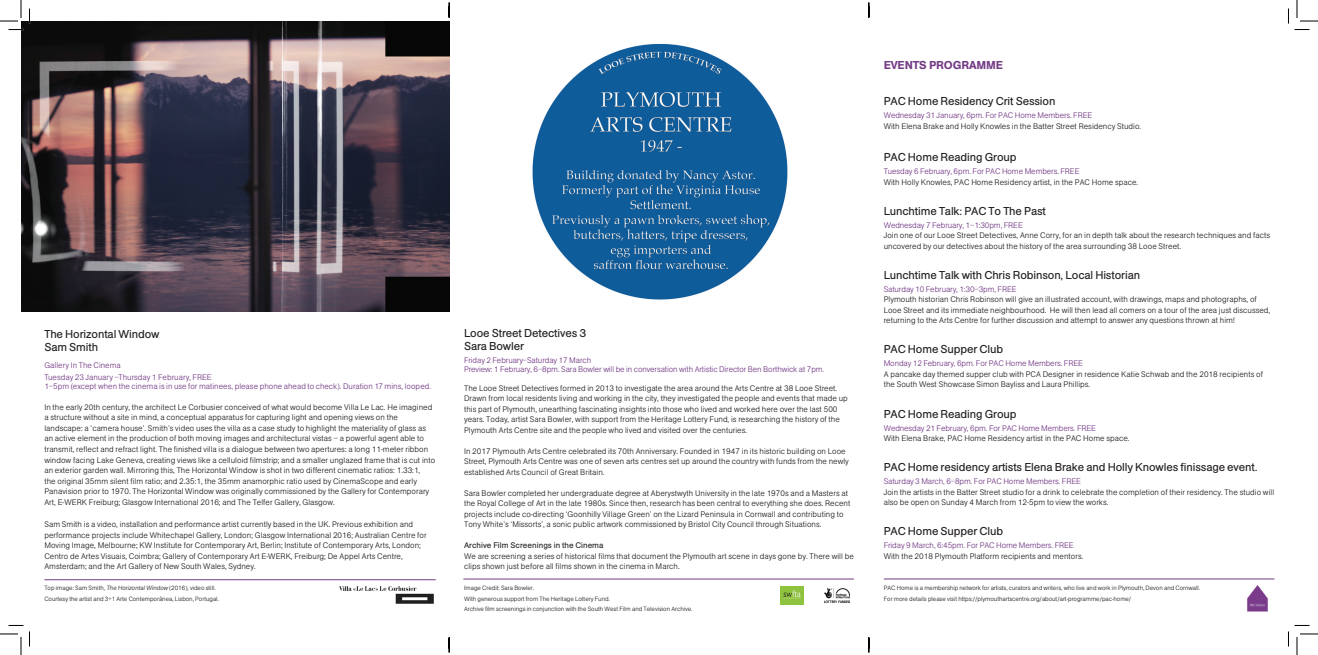
<style>
.page{position:relative;width:1318px;height:655px;background:#fff}
.page>*{position:absolute;margin:0;border:0;box-sizing:border-box;transform-origin:0 0}
.t1{font:12px/13px "AG Buch Rgl";letter-spacing:-.01em;color:#231f20}
.t2{font:12px "AG Buch Mdm";letter-spacing:-.01em;color:#743b86}
.t3{font:8.5px/10.5px "AG Buch Lgt";letter-spacing:.005em;color:#231f20}
.t4{font:8.5px/12px "AG Buch Lgt";letter-spacing:-.01em;color:#743b86}
.t5{font:8.5px "AG Buch Rgl";letter-spacing:.005em;color:#231f20}
.t6{font:6.5px/10.5px "AG Buch Lgt";color:#231f20}
.s1{font-family:"AG Buch Lgt Itl"}
</style>
<div class="page">
<hr style="left:44px;top:579px;width:392px;height:1px;background:#743b86">
<img style="left:532px;top:43px;width:256px;height:257px">
<img style="left:21px;top:21px;width:428px;height:290px">
<hr style="left:463px;top:578px;width:391px;height:1px;background:#743b86">
<img style="left:339px;top:586px;width:95px;height:16px">
<img style="left:824px;top:588px;width:26px;height:15px">
<hr style="left:884px;top:578px;width:390px;height:1px;background:#743b86">
<img style="left:1247px;top:585px;width:21px;height:26px">
<img style="left:781px;top:586px;width:22px;height:18px">
<svg style="left:0;top:0;width:30px;height:30px"></svg>
<svg style="left:0;top:625px;width:30px;height:29px"></svg>
<svg style="left:1288px;top:0;width:30px;height:30px"></svg>
<svg style="left:1288px;top:625px;width:30px;height:29px"></svg>
<svg style="left:448px;top:3px;width:2px;height:15px"></svg>
<svg style="left:448px;top:637px;width:2px;height:15px"></svg>
<svg style="left:868px;top:3px;width:1px;height:15px"></svg>
<svg style="left:868px;top:637px;width:1px;height:15px"></svg>
<h1 class="t1" style="left:44px;top:327px;width:117px">The Horizontal Window<br>Sam Smith</h1>
<p class="t4" style="left:44px;top:359px;width:169px">Gallery In The Cinema<br>Tuesday 23 January –Thursday 1 February, FREE</p>
<p class="t4" style="left:44px;top:380px;width:388px">1–5pm (except when the cinema is in use for matinees, please phone ahead to check). Duration 17 mins, looped.</p>
<p class="t3" style="left:44px;top:401px;width:392px">In the early 20th century, the architect Le Corbusier conceived of what would become Villa Le Lac. He imagined a structure without a site in mind, a conceptual apparatus for capturing light and opening views on the landscape: a ‘camera house’. Smith’s video uses the villa as a case study to highlight the materiality of glass as an active element in the production of both moving images and architectural vistas – a powerful agent able to transmit, reflect and refract light. The finished villa is a dialogue between two apertures: a long 11-meter ribbon window facing Lake Geneva, creating views like a celluloid filmstrip; and a smaller unglazed frame that is cut into an exterior garden wall. Mirroring this, The Horizontal Window is shot in two different cinematic ratios: 1.33:1,<br>the original 35mm silent film ratio; and 2.35:1, the 35mm anamorphic ratio used by CinemaScope and early Panavision prior to 1970. The Horizontal Window was originally commissioned by the Gallery for Contemporary Art, E-WERK Freiburg; Glasgow International 2016; and The Telfer Gallery, Glasgow.</p>
<p class="t3" style="left:44px;top:519px;width:384px">Sam Smith is a video, installation and performance artist currently based in the UK. Previous exhibition and performance projects include Whitechapel Gallery, London; Glasgow International 2016; Australian Centre for Moving Image, Melbourne; KW Institute for Contemporary Art, Berlin; Institute of Contemporary Arts, London; Centro de Artes Visuais, Coimbra; Gallery of Contemporary Art E-WERK, Freiburg; De Appel Arts Centre, Amsterdam; and the Art Gallery of New South Wales, Sydney.</p>
<p class="t6" style="left:44px;top:582px;width:176px">Top image: Sam Smith, <span class="s1">The Horizontal Window</span> (2016), video still.<br>Courtesy the artist and 3+1 Arte Contemporânea, Lisbon, Portugal.</p>
<h1 class="t1" style="left:464px;top:326px;width:124px">Looe Street Detectives 3<br>Sara Bowler</h1>
<p class="t4" style="left:464px;top:356px;width:362px;line-height:9px">Friday 2 February–Saturday 17 March<br>Preview: 1 February, 6–8pm. Sara Bowler will be in conversation with Artistic Director Ben Borthwick at 7pm.</p>
<p class="t3" style="left:464px;top:382px;width:385px">The Looe Street Detectives formed in 2013 to investigate the area around the Arts Centre at 38 Looe Street.<br>Drawn from local residents living and working in the city, they investigated the people and events that made up this part of Plymouth, unearthing fascinating insights into those who lived and worked here over the last 500 years. Today, artist Sara Bowler, with support from the Heritage Lottery Fund, is researching the history of the Plymouth Arts Centre site and the people who lived and visited over the centuries.</p>
<p class="t3" style="left:464px;top:445px;width:386px">In 2017 Plymouth Arts Centre celebrated its 70th Anniversary. Founded in 1947 in its historic building on Looe<br>Street, Plymouth Arts Centre was one of seven arts centres set up around the country with funds from the newly established Arts Council of Great Britain.</p>
<p class="t3" style="left:464px;top:487px;width:388px">Sara Bowler completed her undergraduate degree at Aberystwyth University in the late 1970s and a Masters at the Royal College of Art in the late 1980s. Since then, research has been central to everything she does. Recent projects include co-directing ‘Goonhilly Village Green’ on the Lizard Peninsula in Cornwall and contributing to Tony White’s ‘Missorts’, a sonic public artwork commissioned by Bristol City Council through Situations.</p>
<p class="t5" style="left:464px;top:540px;width:141px">Archive Film Screenings in the Cinema</p>
<p class="t3" style="left:464px;top:550px;width:391px">We are screening a series of historical films that document the Plymouth art scene in days gone by. There will be clips shown just before all films shown in the cinema in March.</p>
<p class="t6" style="left:464px;top:582px;width:230px">Image Credit: Sara Bowler.<br>With generous support from The Heritage Lottery Fund.<br>Archive film screenings in conjunction with the South West Film and Television Archive.</p>
<h1 class="t2" style="left:883px;top:58px;width:121px">EVENTS PROGRAMME</h1>
<h1 class="t1" style="left:883px;top:95px;width:173px">PAC Home Residency Crit Session</h1>
<p class="t4" style="left:883px;top:109px;width:210px">Wednesday 31 January, 6pm. For PAC Home Members. FREE</p>
<p class="t3" style="left:883px;top:121px;width:259px">With Elena Brake and Holly Knowles in the Batter Street Residency Studio.</p>
<h1 class="t1" style="left:883px;top:151px;width:134px">PAC Home Reading Group</h1>
<p class="t4" style="left:883px;top:165px;width:197px">Tuesday 6 February, 6pm. For PAC Home Members. FREE</p>
<p class="t3" style="left:883px;top:177px;width:256px">With Holly Knowles, PAC Home Residency artist, in the PAC Home space.</p>
<h1 class="t1" style="left:883px;top:204px;width:164px">Lunchtime Talk: PAC To The Past</h1>
<p class="t4" style="left:883px;top:219px;width:141px">Wednesday 7 February, 1–1:30pm, FREE</p>
<p class="t3" style="left:883px;top:230px;width:388px">Join one of our Looe Street Detectives, Anne Corry, for an in depth talk about the research techniques and facts uncovered by our detectives about the history of the area surrounding 38 Looe Street.</p>
<h1 class="t1" style="left:883px;top:268px;width:258px">Lunchtime Talk with Chris Robinson, Local Historian</h1>
<p class="t4" style="left:883px;top:283px;width:134px">Saturday 10 February, 1:30–3pm, FREE</p>
<p class="t3" style="left:883px;top:294px;width:388px">Plymouth historian Chris Robinson will give an illustrated account, with drawings, maps and photographs, of<br>Looe Street and its immediate neighbourhood. He will then lead all comers on a tour of the area just discussed, returning to the Arts Centre for further discussion and attempt to answer any questions thrown at him!</p>
<h1 class="t1" style="left:883px;top:343px;width:121px">PAC Home Supper Club</h1>
<p class="t4" style="left:883px;top:357px;width:201px">Monday 12 February, 6pm. For PAC Home Members. FREE</p>
<p class="t3" style="left:883px;top:369px;width:381px">A pancake day themed supper club with PCA Designer in residence Katie Schwab and the 2018 recipients of the South West Showcase Simon Bayliss and Laura Phillips.</p>
<h1 class="t1" style="left:883px;top:407px;width:134px">PAC Home Reading Group</h1>
<p class="t4" style="left:883px;top:421px;width:214px">Wednesday 21 February, 6pm. For PAC Home Members. FREE</p>
<p class="t3" style="left:883px;top:433px;width:247px">With Elena Brake, PAC Home Residency artist in the PAC Home space.</p>
<h1 class="t1" style="left:883px;top:460px;width:375px">PAC Home residency artists Elena Brake and Holly Knowles finissage event.</h1>
<p class="t4" style="left:883px;top:475px;width:199px">Saturday 3 March, 6–8pm. For PAC Home Members. FREE</p>
<p class="t3" style="left:883px;top:486px;width:392px">Join the artists in the Batter Street studio for a drink to celebrate the completion of their residency. The studio will also be open on Sunday 4 March from 12-5pm to view the works.</p>
<h1 class="t1" style="left:883px;top:524px;width:121px">PAC Home Supper Club</h1>
<p class="t4" style="left:883px;top:539px;width:191px">Friday 9 March, 6:45pm. For PAC Home Members. FREE</p>
<p class="t3" style="left:883px;top:550px;width:201px">With the 2018 Plymouth Platform recipients and mentors.</p>
<p class="t6" style="left:884px;top:582px;width:318px">PAC Home is a membership network for artists, curators and writers, who live and work in Plymouth, Devon and Cornwall.<br>For more details please visit https://plymouthartscentre.org/about/art-programme/pac-home/</p>
</div>
